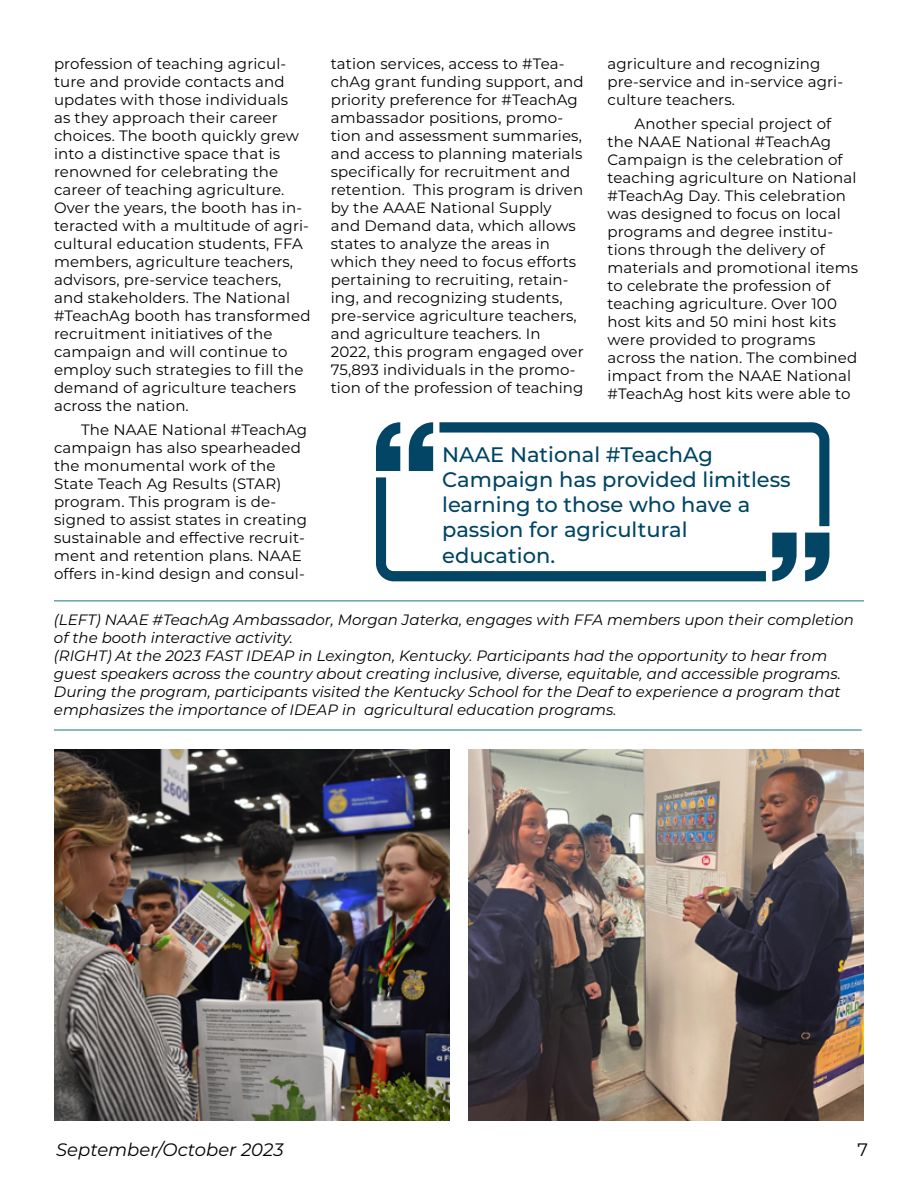
<style>
.page{position:relative;width:918px;height:1188px;background:#fff}
.page>*{position:absolute;margin:0;border:0;box-sizing:border-box;transform-origin:0 0}
.t1{font:500 21px/25.2px "Montserrat";color:#004463}
.t2{font:italic 18px "Montserrat";color:#000}
.t3{font:18px "Montserrat";color:#000}
.t4{font:15px/18px "Montserrat";letter-spacing:.01em;color:#000}
.t5{font:italic 15px/18px "Montserrat";color:#000}
</style>
<div class="page">
<hr style="left:54px;top:729px;width:808px;height:2px;background:#62a5a3">
<hr style="left:54px;top:600px;width:810px;height:2px;background:#62a5a3">
<img style="left:54px;top:750px;width:395px;height:370px">
<img style="left:469px;top:750px;width:395px;height:370px">
<svg style="left:376px;top:422px;width:453px;height:159px"></svg>
<p class="t4" style="left:54px;top:54px;width:258px">profession of teaching agricul&shy;ture and provide contacts and updates with those individuals<br>as they approach their career choices. The booth quickly grew into a distinctive space that is renowned for celebrating the career of teaching agriculture.<br>Over the years, the booth has in&shy;teracted with a multitude of agri&shy;cultural education students, FFA members, agriculture teachers, advisors, pre-service teachers, and stakeholders. The National #TeachAg booth has transformed recruitment initiatives of the campaign and will continue to employ such strategies to fill the demand of agriculture teachers across the nation.</p>
<p class="t4" style="left:54px;top:420px;width:255px;text-indent:27px">The NAAE National #TeachAg campaign has also spearheaded the monumental work of the<br>State Teach Ag Results (STAR) program. This program is de&shy;signed to assist states in creating sustainable and effective recruit&shy;ment and retention plans. NAAE offers in-kind design and consul-</p>
<p class="t4" style="left:331px;top:54px;width:255px">tation services, access to #Tea&shy;chAg grant funding support, and priority preference for #TeachAg ambassador positions, promo&shy;tion and assessment summaries, and access to planning materials specifically for recruitment and retention. This program is driven by the AAAE National Supply and Demand data, which allows states to analyze the areas in which they need to focus efforts pertaining to recruiting, retain&shy;ing, and recognizing students, pre-service agriculture teachers, and agriculture teachers. In<br>2022, this program engaged over<br>75,893 individuals in the promo&shy;tion of the profession of teaching</p>
<p class="t4" style="left:607px;top:54px;width:237px">agriculture and recognizing pre-service and in-service agri&shy;culture teachers.</p>
<p class="t4" style="left:607px;top:114px;width:252px;text-indent:27px">Another special project of the NAAE National #TeachAg<br>Campaign is the celebration of teaching agriculture on National #TeachAg Day. This celebration was designed to focus on local programs and degree institu&shy;tions through the delivery of materials and promotional items to celebrate the profession of teaching agriculture. Over 100 host kits and 50 mini host kits were provided to programs across the nation. The combined impact from the NAAE National #TeachAg host kits were able to</p>
<h1 class="t1" style="left:442px;top:441px;width:350px">NAAE National #TeachAg<br>Campaign has provided limitless learning to those who have a passion for agricultural education.</h1>
<p class="t5" style="left:54px;top:610px;width:802px">(LEFT) NAAE #TeachAg Ambassador, Morgan Jaterka, engages with FFA members upon their completion of the booth interactive activity.<br>(RIGHT) At the 2023 FAST IDEAP in Lexington, Kentucky. Participants had the opportunity to hear from guest speakers across the country about creating inclusive, diverse, equitable, and accessible programs.<br>During the program, participants visited the Kentucky School for the Deaf to experience a program that emphasizes the importance of IDEAP in agricultural education programs.</p>
<p class="t2" style="left:56px;top:1137px;width:229px">September/October 2023</p>
<p class="t3" style="left:857px;top:1137px;width:12px">7</p>
</div>
